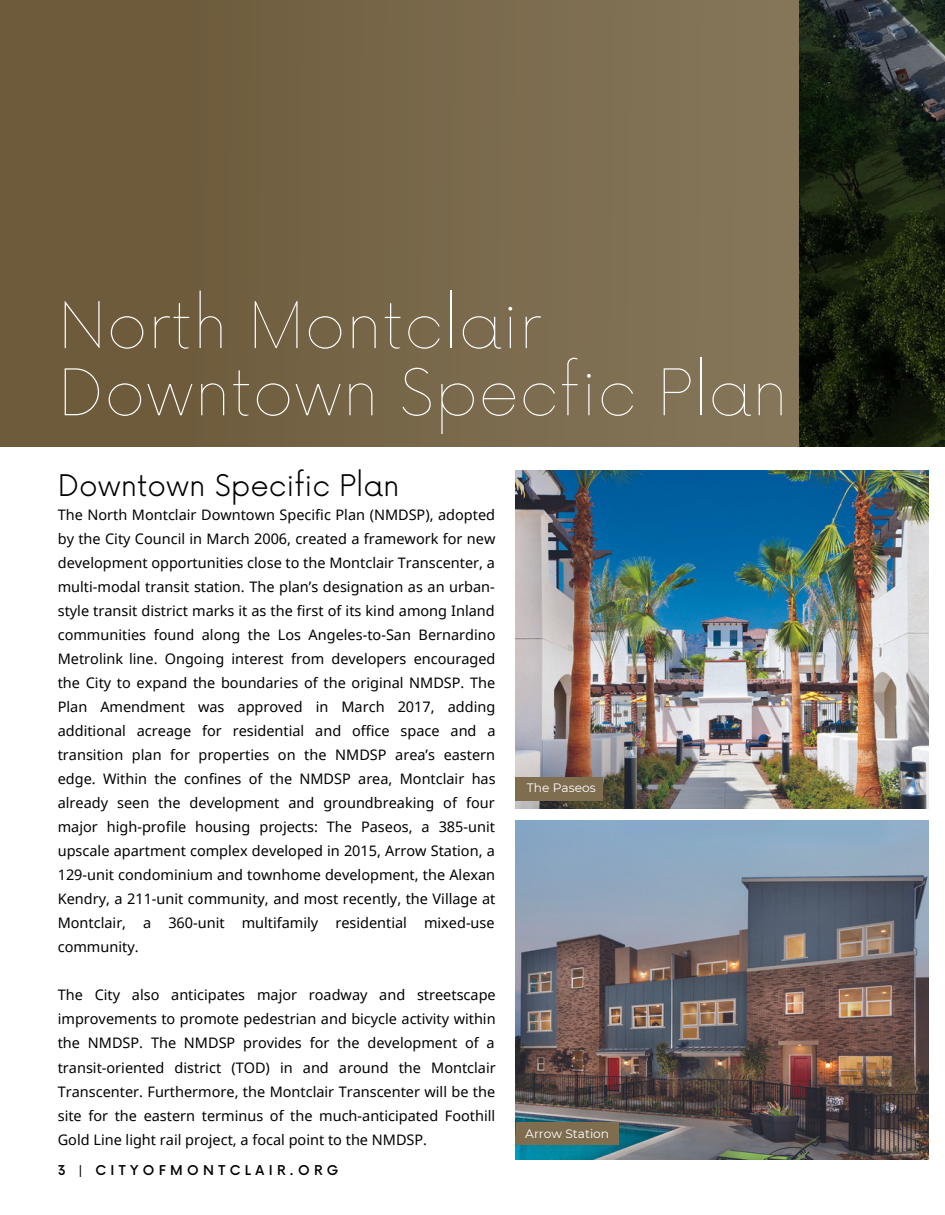
<style>
.page{position:relative;width:945px;height:1215px;background:#fff}
.page>*{position:absolute;margin:0;border:0;box-sizing:border-box;transform-origin:0 0}
.t1{font:100 62.55px/67.2px "Now";color:#fff}
.t2{font:300 28.95px "Now";color:#000}
.t3{font:14.55px/24px "Noto Sans";color:#000;text-align:justify}
.t4{font:500 13.2px "Now";letter-spacing:.33em;color:#000}
.t5{font:12.15px "Montserrat";color:#fff}
</style>
<div class="page">
<img style="left:516px;top:470px;width:412px;height:339px">
<div style="left:516px;top:777px;width:87px;height:23px;background:#7e6d4f"></div>
<img style="left:516px;top:821px;width:412px;height:338px">
<div style="left:516px;top:1122px;width:103px;height:23px;background:#7e6d4f"></div>
<div style="left:0;top:0;width:182px;height:447px;background:#6d5b3c"></div>
<svg style="left:182px;top:0;width:618px;height:447px;background:#7a694c"></svg>
<img style="left:800px;top:0;width:145px;height:447px">
<p class="t1" style="left:58px;top:295px;width:732px">North Montclair<br>Downtown Specfic Plan</p>
<p class="t2" style="left:58px;top:469px;width:343px">Downtown Specific Plan</p>
<p class="t3" style="left:58px;top:503px;width:439px">The North Montclair Downtown Specific Plan (NMDSP), adopted by the City Council in March 2006, created a framework for new development opportunities close to the Montclair Transcenter, a multi-modal transit station. The plan’s designation as an urban&shy;style transit district marks it as the first of its kind among Inland communities found along the Los Angeles-to-San Bernardino Metrolink line. Ongoing interest from developers encouraged the City to expand the boundaries of the original NMDSP. The Plan Amendment was approved in March 2017, adding additional acreage for residential and office space and a transition plan for properties on the NMDSP area’s eastern edge. Within the confines of the NMDSP area, Montclair has already seen the development and groundbreaking of four major high-profile housing projects: The Paseos, a 385-unit upscale apartment complex developed in 2015, Arrow Station, a 129-unit condominium and townhome development, the Alexan Kendry, a 211-unit community, and most recently, the Village at Montclair, a 360-unit multifamily residential mixed-use community.</p>
<p class="t3" style="left:58px;top:983px;width:440px">The City also anticipates major roadway and streetscape improvements to promote pedestrian and bicycle activity within the NMDSP. The NMDSP provides for the development of a transit-oriented district (TOD) in and around the Montclair Transcenter. Furthermore, the Montclair Transcenter will be the site for the eastern terminus of the much-anticipated Foothill Gold Line light rail project, a focal point to the NMDSP.</p>
<p class="t4" style="left:58px;top:1163px;width:282px">3 | CITYOFMONTCLAIR.ORG</p>
<p class="t5" style="left:527px;top:780px;width:70px">The Paseos</p>
<p class="t5" style="left:525px;top:1126px;width:85px">Arrow Station</p>
</div>
